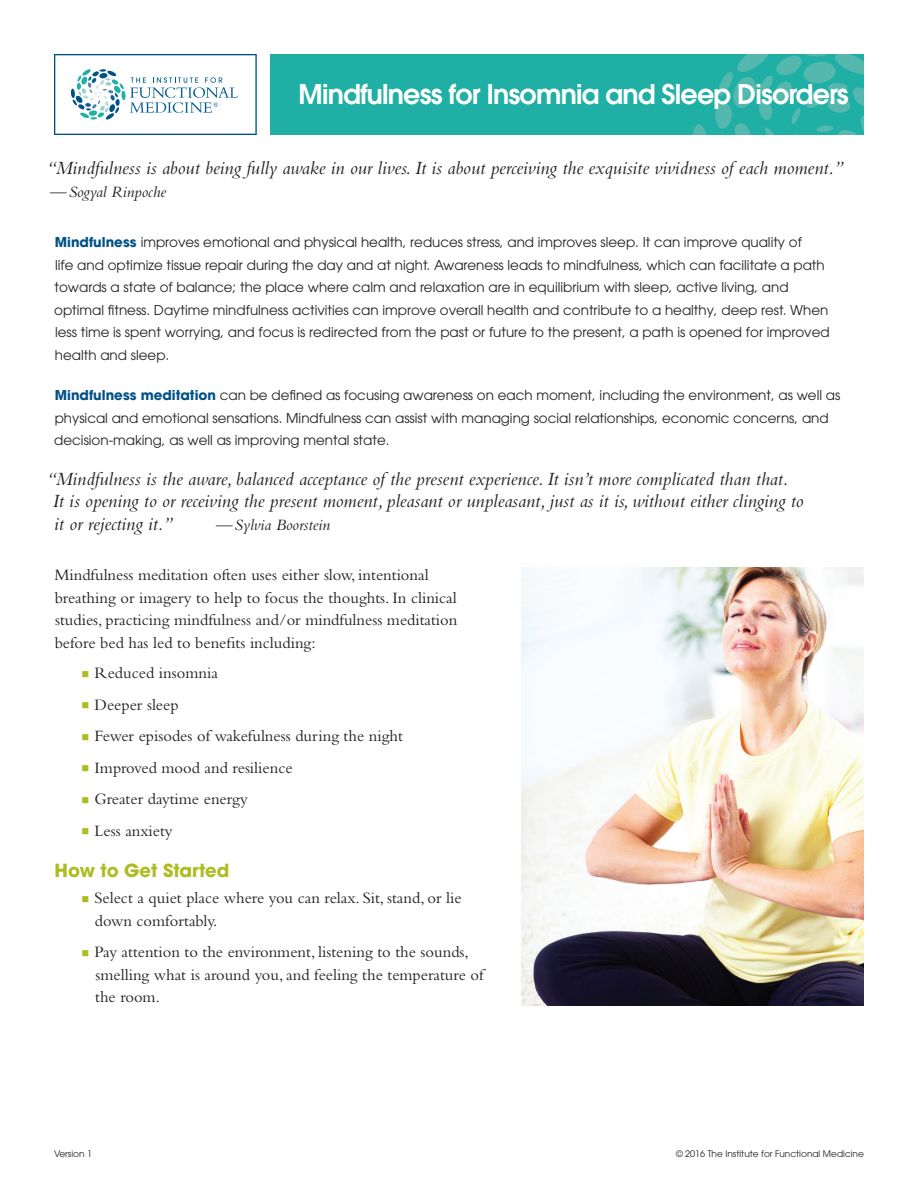
<style>
.page{position:relative;width:918px;height:1188px;background:#fff}
.page>*{position:absolute;margin:0;border:0;box-sizing:border-box;transform-origin:0 0}
.t1{font:600 27px "ITC Avant Garde Std";letter-spacing:-.03em;color:#fff}
.t2{font:italic 19.5px/22.5px "Bembo Std";color:#231f20}
.t3{font:700 18px "ITC Avant Garde Std";color:#aebc21}
.t4{font:16.5px/22.5px "Bembo Std";color:#231f20}
.t5{font:italic 16.5px "Bembo Std";color:#231f20}
.t6{font:13.5px/22.5px "ITC Avant Garde Std";color:#231f20}
.t7{font:9px "ITC Avant Garde Std";color:#231f20}
.s1{font-weight:700;color:#005187}
.s2{color:#aebc21}
</style>
<div class="page">
<div style="left:270px;top:54px;width:594px;height:81px;background:#1fafa4"></div>
<svg style="left:693px;top:124px;width:13px;height:11px"></svg>
<svg style="left:715px;top:54px;width:149px;height:81px"></svg>
<svg style="left:54px;top:54px;width:203px;height:81px"></svg>
<img style="left:522px;top:567px;width:342px;height:438px">
<h1 class="t1" style="left:299px;top:77px;width:552px">Mindfulness for Insomnia and Sleep Disorders</h1>
<h2 class="t2" style="left:46px;top:157px;width:799px">“Mindfulness is about being fully awake in our lives. It is about perceiving the exquisite vividness of each moment.”</h2>
<p class="t5" style="left:50px;top:182px;width:118px">—Sogyal Rinpoche</p>
<p class="t6" style="left:54px;top:231px;width:777px"><span class="s1">Mindfulness</span> improves emotional and physical health, reduces stress, and improves sleep. It can improve quality of<br>life and optimize tissue repair during the day and at night. Awareness leads to mindfulness, which can facilitate a path towards a state of balance; the place where calm and relaxation are in equilibrium with sleep, active living, and optimal fitness. Daytime mindfulness activities can improve overall health and contribute to a healthy, deep rest. When less time is spent worrying, and focus is redirected from the past or future to the present, a path is opened for improved health and sleep.</p>
<p class="t6" style="left:54px;top:384px;width:788px"><span class="s1">Mindfulness meditation</span> can be defined as focusing awareness on each moment, including the environment, as well as physical and emotional sensations. Mindfulness can assist with managing social relationships, economic concerns, and decision-making, as well as improving mental state.</p>
<p class="t2" style="left:53px;top:467px;width:753px;text-indent:-6px">“Mindfulness is the aware, balanced acceptance of the present experience. It isn’t more complicated than that.<br>It is opening to or receiving the present moment, pleasant or unpleasant, just as it is, without either clinging to it or rejecting it.”</p>
<p class="t5" style="left:216px;top:515px;width:116px">—Sylvia Boorstein</p>
<p class="t4" style="left:54px;top:563px;width:405px">Mindfulness meditation often uses either slow, intentional breathing or imagery to help to focus the thoughts. In clinical studies, practicing mindfulness and/or mindfulness meditation before bed has led to benefits including:</p>
<p class="t4" style="left:82px;top:662px;width:138px"><span class="s2">■</span> Reduced insomnia</p>
<p class="t4" style="left:82px;top:693px;width:99px"><span class="s2">■</span> Deeper sleep</p>
<p class="t4" style="left:82px;top:725px;width:323px"><span class="s2">■</span> Fewer episodes of wakefulness during the night</p>
<p class="t4" style="left:82px;top:756px;width:213px"><span class="s2">■</span> Improved mood and resilience</p>
<p class="t4" style="left:82px;top:788px;width:168px"><span class="s2">■</span> Greater daytime energy</p>
<p class="t4" style="left:82px;top:819px;width:93px"><span class="s2">■</span> Less anxiety</p>
<h3 class="t3" style="left:55px;top:858px;width:176px">How to Get Started</h3>
<p class="t4" style="left:95px;top:887px;width:368px;text-indent:-13px"><span class="s2">■</span> Select a quiet place where you can relax. Sit, stand, or lie down comfortably.</p>
<p class="t4" style="left:95px;top:941px;width:390px;text-indent:-14px"><span class="s2">■</span> Pay attention to the environment, listening to the sounds, smelling what is around you, and feeling the temperature of the room.</p>
<p class="t7" style="left:54px;top:1148px;width:40px">Version 1</p>
<p class="t7" style="left:676px;top:1148px;width:189px">© 2016 The Institute for Functional Medicine</p>
</div>
